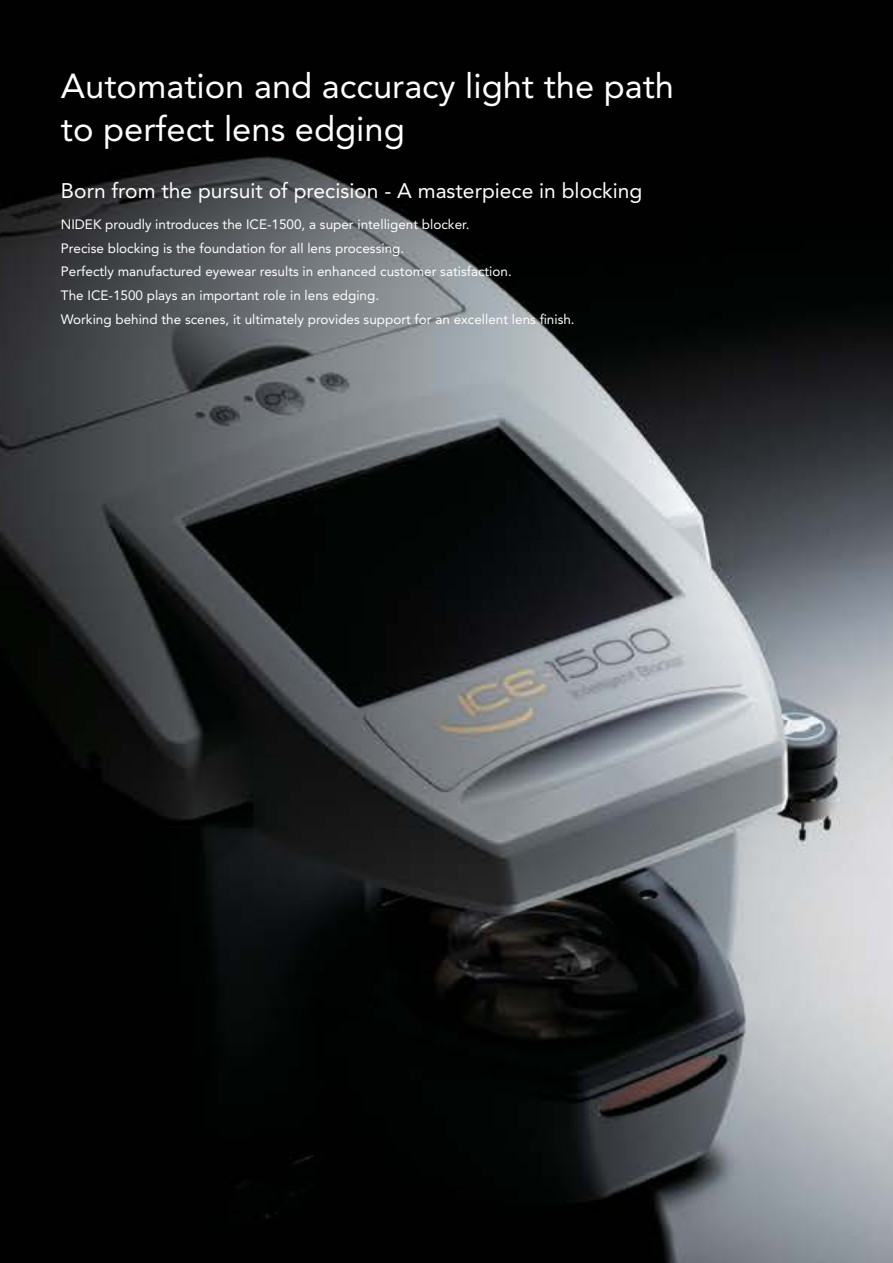
<style>
.page{position:relative;width:893px;height:1263px;background:#fff}
.page>*{position:absolute;margin:0;border:0;box-sizing:border-box;transform-origin:0 0}
.t1{font:34.5px/42.5px "Avenir LT Std";color:#fff}
.t2{font:21px "Avenir LT Std";color:#fff}
.t3{font:13.5px/23.9px "Avenir LT Std";color:#fff}
</style>
<div class="page">
<img style="left:0;top:0;width:893px;height:1263px">
<h1 class="t1" style="left:61px;top:65px;width:615px">Automation and accuracy light the path to perfect lens edging</h1>
<h2 class="t2" style="left:61px;top:178px;width:583px">Born from the pursuit of precision - A masterpiece in blocking</h2>
<p class="t3" style="left:61px;top:212px;width:515px">NIDEK proudly introduces the ICE-1500, a super intelligent blocker.<br>Precise blocking is the foundation for all lens processing.<br>Perfectly manufactured eyewear results in enhanced customer satisfaction.<br>The ICE-1500 plays an important role in lens edging.<br>Working behind the scenes, it ultimately provides support for an excellent lens finish.</p>
</div>
